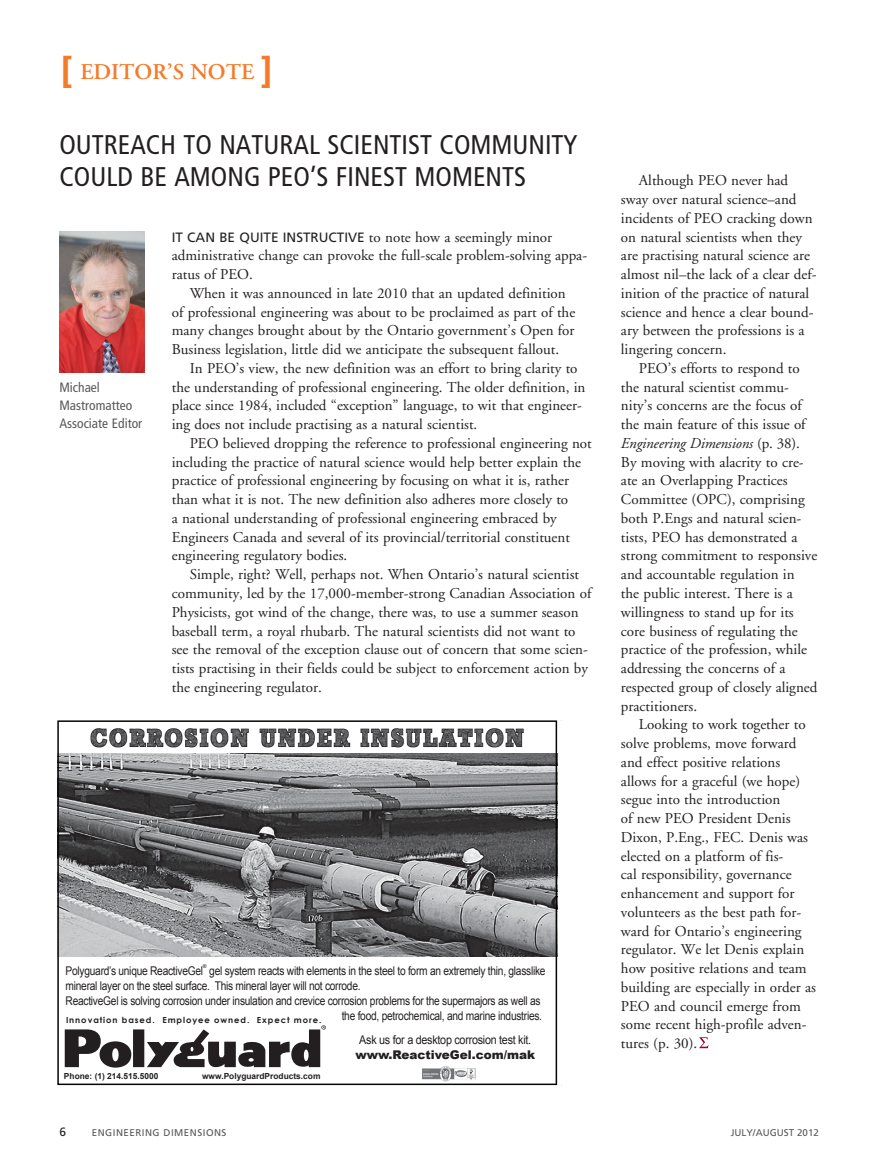
<style>
.page{position:relative;width:878px;height:1175px;background:#fff}
.page>*{position:absolute;margin:0;border:0;box-sizing:border-box;transform-origin:0 0}
.t1{font:condensed 27px/32.4px "Frutiger";color:#231f20}
.t2{font:600 22.5px "Adobe Garamond";color:#f47b2a}
.t3{font:15px/18.8px "Adobe Garamond";color:#231f20}
.t4{font:condensed 13.5px/18px "Frutiger";color:#57585a}
.t5{font:12px "Arial";letter-spacing:-.025em;color:#231f20;scale:.85 1}
.t6{font:12px "Arial";letter-spacing:-.025em;color:#231f20;scale:.9 1}
.t7{font:900 12px "Arial";color:#231f20}
.t8{font:12px "Frutiger";color:#231f20}
.t9{font:9.75px "Frutiger";letter-spacing:.05em;color:#57585a}
.t10{font:9.75px "Frutiger";color:#57585a}
.t11{font:700 8.4px "Arial";color:#231f20}
.t12{font:700 8.4px "Century Gothic";letter-spacing:.11em;color:#231f20}
.t13{font:5.25px "Arial";color:#231f20}
.s1{font-family:"Frutiger";font-weight:700;font-size:36px}
.s2{font-family:"Frutiger";font-size:13.5px}
.s3{font-style:italic}
</style>
<div class="page">
<svg style="left:699px;top:1037px;width:9px;height:11px"></svg>
<img style="left:59px;top:231px;width:86px;height:142px">
<svg style="left:57px;top:720px;width:500px;height:365px"></svg>
<h2 class="t2" style="left:61px;top:60px;width:213px"><span class="s1">[</span> EDITOR’S NOTE <span class="s1">]</span></h2>
<h1 class="t1" style="left:59px;top:128px;width:519px">OUTREACH TO NATURAL SCIENTIST COMMUNITY<br>COULD BE AMONG PEO’S FINEST MOMENTS</h1>
<p class="t4" style="left:59px;top:378px;width:84px">MICHAEL<br>MASTROMATTEO<br>ASSOCIATE EDITOR</p>
<p class="t3" style="left:172px;top:228px;width:417px"><span class="s2">IT CAN BE QUITE INSTRUCTIVE</span> to note how a seemingly minor administrative change can provoke the full-scale problem-solving appa&shy;ratus of PEO.</p>
<p class="t3" style="left:172px;top:284px;width:405px;text-indent:18px">When it was announced in late 2010 that an updated definition of professional engineering was about to be proclaimed as part of the many changes brought about by the Ontario government’s Open for Business legislation, little did we anticipate the subsequent fallout.</p>
<p class="t3" style="left:172px;top:359px;width:415px;text-indent:18px">In PEO’s view, the new definition was an effort to bring clarity to the understanding of professional engineering. The older definition, in place since 1984, included “exception” language, to wit that engineer&shy;ing does not include practising as a natural scientist.</p>
<p class="t3" style="left:172px;top:434px;width:421px;text-indent:18px">PEO believed dropping the reference to professional engineering not including the practice of natural science would help better explain the practice of professional engineering by focusing on what it is, rather than what it is not. The new definition also adheres more closely to<br>a national understanding of professional engineering embraced by Engineers Canada and several of its provincial/territorial constituent engineering regulatory bodies.</p>
<p class="t3" style="left:172px;top:565px;width:421px;text-indent:18px">Simple, right? Well, perhaps not. When Ontario’s natural scientist community, led by the 17,000-member-strong Canadian Association of Physicists, got wind of the change, there was, to use a summer season baseball term, a royal rhubarb. The natural scientists did not want to see the removal of the exception clause out of concern that some scien&shy;tists practising in their fields could be subject to enforcement action by the engineering regulator.</p>
<p class="t13" style="left:203px;top:962px;width:5px">®</p>
<p class="t5" style="left:209px;top:963px;width:397px">gel system reacts with elements in the steel to form an extremely thin, glasslike</p>
<p class="t5" style="left:66px;top:978px;width:348px">mineral layer on the steel surface. This mineral layer will not corrode.</p>
<p class="t5" style="left:66px;top:993px;width:560px">ReactiveGel is solving corrosion under insulation and crevice corrosion problems for the supermajors as well as</p>
<p class="t5" style="left:342px;top:1008px;width:237px">the food, petrochemical, and marine industries.</p>
<p class="t6" style="left:359px;top:1032px;width:193px">Ask us for a desktop corrosion test kit.</p>
<p class="t7" style="left:355px;top:1046px;width:181px">www.ReactiveGel.com/mak</p>
<p class="t5" style="left:66px;top:963px;width:163px">Polyguard’s unique ReactiveGel</p>
<p class="t12" style="left:66px;top:1013px;width:257px">Innovation based. Employee owned. Expect more.</p>
<p class="t11" style="left:64px;top:1070px;width:96px">Phone: (1) 214.515.5000</p>
<p class="t11" style="left:202px;top:1070px;width:120px">www.PolyguardProducts.com</p>
<p class="t3" style="left:621px;top:172px;width:197px;text-indent:18px">Although PEO never had sway over natural science–and incidents of PEO cracking down on natural scientists when they are practising natural science are almost nil–the lack of a clear def&shy;inition of the practice of natural science and hence a clear bound&shy;ary between the professions is a lingering concern.</p>
<p class="t3" style="left:621px;top:359px;width:198px;text-indent:18px">PEO’s efforts to respond to the natural scientist commu&shy;nity’s concerns are the focus of the main feature of this issue of<br><span class="s3">Engineering Dimensions</span> (p. 38).<br>By moving with alacrity to cre&shy;ate an Overlapping Practices<br>Committee (OPC), comprising both P.Engs and natural scien&shy;tists, PEO has demonstrated a strong commitment to responsive and accountable regulation in<br>the public interest. There is a willingness to stand up for its core business of regulating the practice of the profession, while addressing the concerns of a respected group of closely aligned practitioners.</p>
<p class="t3" style="left:621px;top:715px;width:196px;text-indent:18px">Looking to work together to solve problems, move forward and effect positive relations allows for a graceful (we hope) segue into the introduction<br>of new PEO President Denis<br>Dixon, P.Eng., FEC. Denis was elected on a platform of fis-<br>cal responsibility, governance enhancement and support for volunteers as the best path for&shy;ward for Ontario’s engineering regulator. We let Denis explain how positive relations and team building are especially in order as<br>PEO and council emerge from some recent high-profile adven&shy;tures (p. 30).</p>
<p class="t8" style="left:59px;top:1124px;width:8px">6</p>
<p class="t9" style="left:92px;top:1127px;width:136px">ENGINEERING DIMENSIONS</p>
<p class="t10" style="left:730px;top:1127px;width:90px">JULY/AUGUST 2012</p>
</div>
